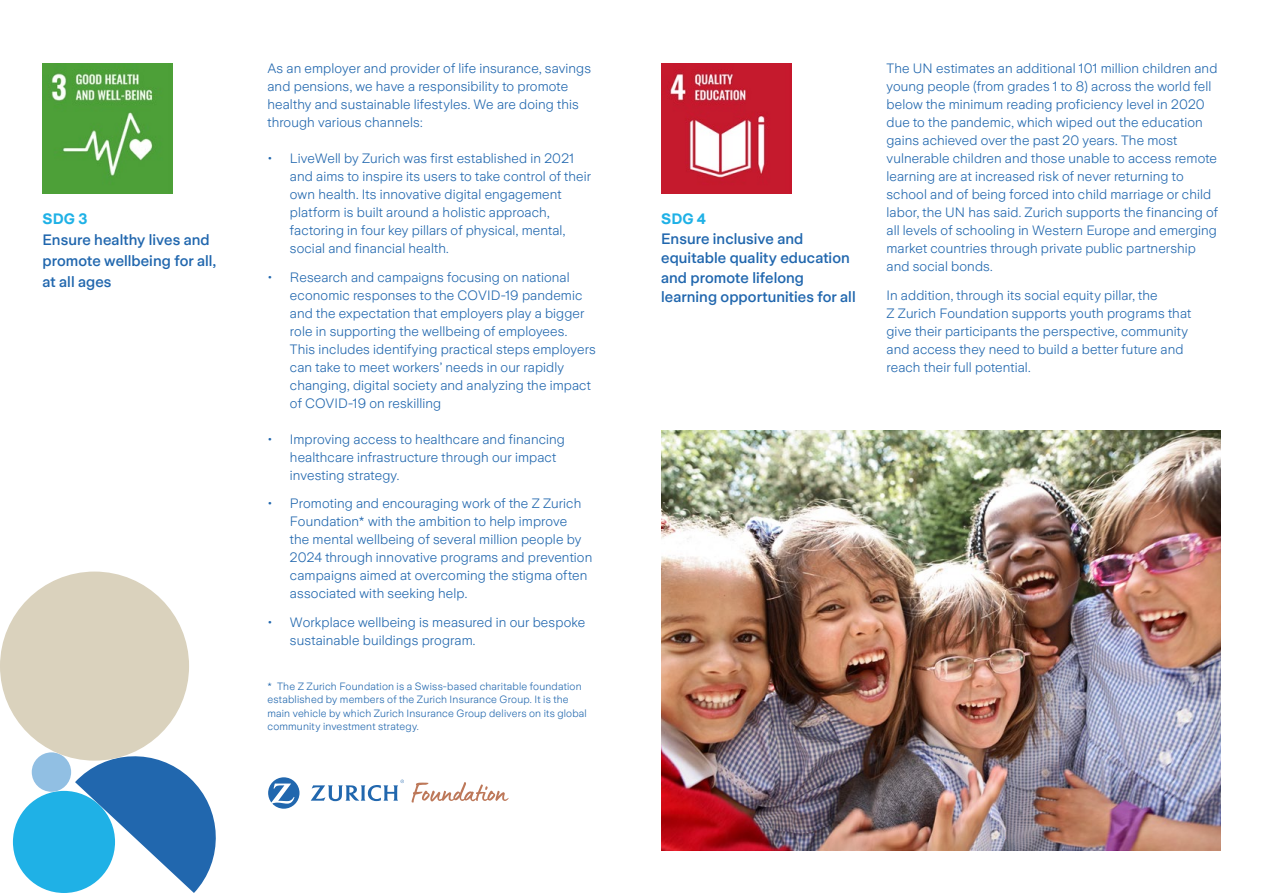
<style>
.page{position:relative;width:1263px;height:893px;background:#fff}
.page>*{position:absolute;margin:0;border:0;box-sizing:border-box;transform-origin:0 0}
.t1{font:500 15px/19.5px "Zurich Sans";letter-spacing:.005em;color:#2167ae}
.t2{font:700 15px "Zurich Sans";letter-spacing:.01em;color:#1fb1e6}
.t3{font:300 13.5px/18px "Zurich Sans";letter-spacing:.01em;color:#2167ae}
.t4{font:300 10.5px/13.5px "Zurich Sans";letter-spacing:.02em;color:#2167ae}
</style>
<div class="page">
<img style="left:43px;top:64px;width:130px;height:130px">
<img style="left:661px;top:64px;width:130px;height:130px">
<img style="left:661px;top:430px;width:559px;height:420px">
<div style="left:13px;top:791px;width:102px;height:102px;background:#1fb1e6;border-radius:50%"></div>
<svg style="left:75px;top:756px;width:141px;height:137px"></svg>
<div style="left:32px;top:752px;width:39px;height:40px;background:#91bfe3;border-radius:50%"></div>
<div style="left:0;top:572px;width:189px;height:189px;background:#dad2bd;border-radius:50%"></div>
<svg style="left:411px;top:782px;width:98px;height:21px"></svg>
<svg style="left:268px;top:777px;width:31px;height:32px"></svg>
<svg style="left:311px;top:780px;width:93px;height:21px"></svg>
<p class="t2" style="left:43px;top:210px;width:46px">SDG 3</p>
<p class="t1" style="left:43px;top:230px;width:175px;line-height:21px">Ensure healthy lives and promote wellbeing for all, at all ages</p>
<p class="t3" style="left:267px;top:60px;width:325px">As an employer and provider of life insurance, savings and pensions, we have a responsibility to promote healthy and sustainable lifestyles. We are doing this through various channels:</p>
<p class="t3" style="left:290px;top:150px;width:302px;text-indent:-23px">• LiveWell by Zurich was first established in 2021 and aims to inspire its users to take control of their own health. Its innovative digital engagement platform is built around a holistic approach, factoring in four key pillars of physical, mental, social and financial health.</p>
<p class="t3" style="left:290px;top:268px;width:307px;text-indent:-23px">• Research and campaigns focusing on national economic responses to the COVID-19 pandemic and the expectation that employers play a bigger role in supporting the wellbeing of employees.<br>This includes identifying practical steps employers can take to meet workers’ needs in our rapidly changing, digital society and analyzing the impact of COVID-19 on reskilling</p>
<p class="t3" style="left:290px;top:430px;width:276px;text-indent:-23px">• Improving access to healthcare and financing healthcare infrastructure through our impact investing strategy.</p>
<p class="t3" style="left:290px;top:495px;width:304px;text-indent:-23px">• Promoting and encouraging work of the Z Zurich Foundation* with the ambition to help improve<br>the mental wellbeing of several million people by 2024 through innovative programs and prevention campaigns aimed at overcoming the stigma often associated with seeking help.</p>
<p class="t3" style="left:290px;top:613px;width:297px;text-indent:-23px">• Workplace wellbeing is measured in our bespoke sustainable buildings program.</p>
<p class="t4" style="left:267px;top:679px;width:321px">* The Z Zurich Foundation is a Swiss-based charitable foundation established by members of the Zurich Insurance Group. It is the main vehicle by which Zurich Insurance Group delivers on its global community investment strategy.</p>
<p class="t2" style="left:661px;top:210px;width:46px">SDG 4</p>
<p class="t1" style="left:661px;top:229px;width:196px">Ensure inclusive and equitable quality education and promote lifelong learning opportunities for all</p>
<p class="t3" style="left:886px;top:60px;width:333px">The UN estimates an additional 101 million children and young people (from grades 1 to 8) across the world fell below the minimum reading proficiency level in 2020 due to the pandemic, which wiped out the education gains achieved over the past 20 years. The most vulnerable children and those unable to access remote learning are at increased risk of never returning to school and of being forced into child marriage or child labor, the UN has said. Zurich supports the financing of all levels of schooling in Western Europe and emerging market countries through private public partnership and social bonds.</p>
<p class="t3" style="left:886px;top:286px;width:306px">In addition, through its social equity pillar, the<br>Z Zurich Foundation supports youth programs that give their participants the perspective, community and access they need to build a better future and reach their full potential.</p>
</div>
